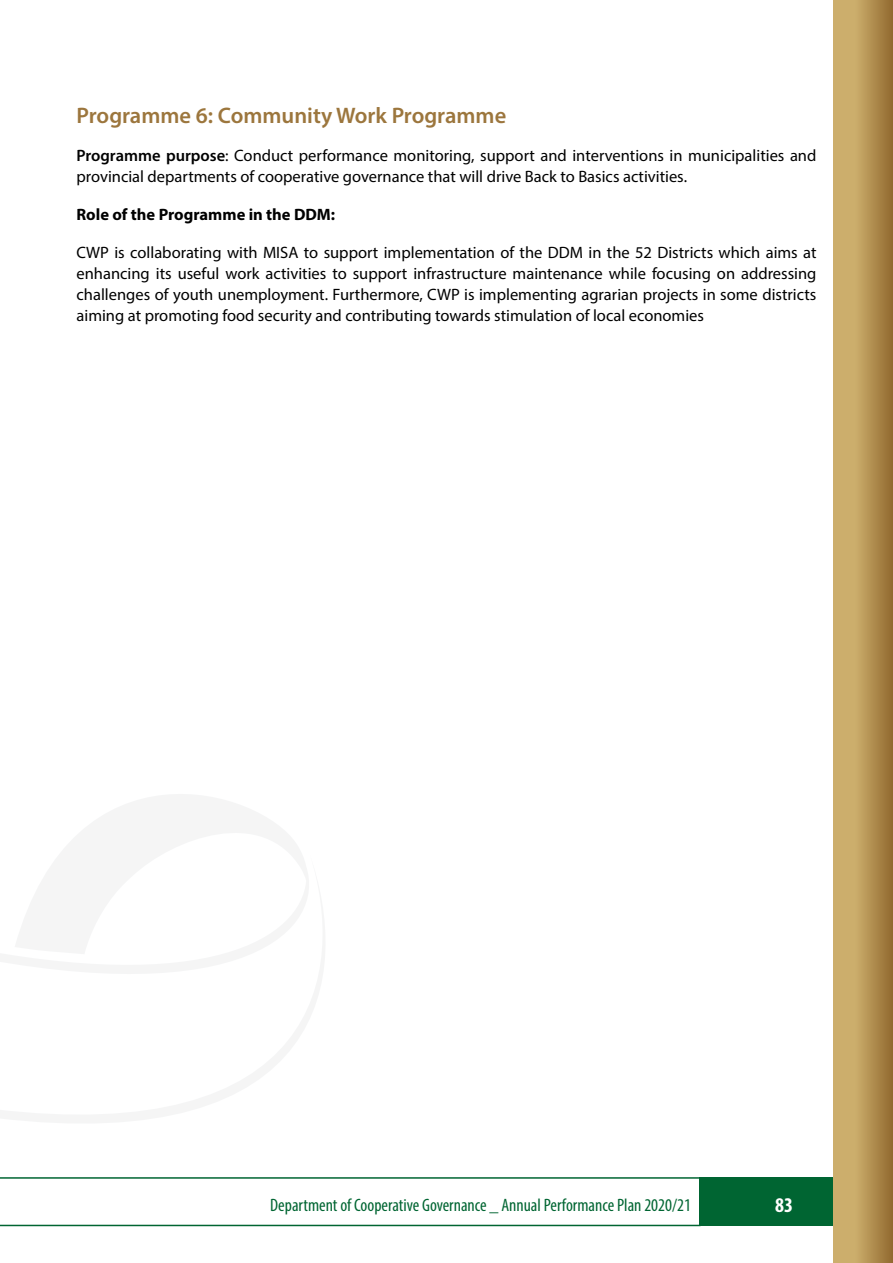
<style>
.page{position:relative;width:893px;height:1263px;background:#fff}
.page>*{position:absolute;margin:0;border:0;box-sizing:border-box;transform-origin:0 0}
.t1{font:600 22.5px "Myriad Pro";color:#9c763d}
.t2{font:700 condensed 21px "Myriad Pro";color:#fff}
.t3{font:condensed 18px "Myriad Pro";color:#006532}
.t4{font:16.5px/21px "Myriad Pro";color:#000}
.t5{font:700 16.5px "Myriad Pro";color:#000}
.s1{font-weight:600}
</style>
<div class="page">
<div style="left:699px;top:1177px;width:194px;height:49px;background:#006532"></div>
<hr style="left:0;top:1225px;width:700px;height:1px;background:#006532">
<hr style="left:0;top:1177px;width:702px;height:2px;background:#006532">
<div style="left:833px;top:0;width:60px;height:1263px;background:#ccae6c"></div>
<div style="left:855px;top:0;width:38px;height:1263px;background:linear-gradient(to right,#ccae6c,#936b31)"></div>
<svg style="left:0;top:1177px;width:352px;height:50px"></svg>
<h1 class="t1" style="left:77px;top:101px;width:431px">Programme 6: Community Work Programme</h1>
<p class="t4" style="left:77px;top:145px;width:741px"><span class="s1">Programme purpose</span>: Conduct performance monitoring, support and interventions in municipalities and provincial departments of cooperative governance that will drive Back to Basics activities.</p>
<p class="t5" style="left:77px;top:204px;width:260px">Role of the Programme in the DDM:</p>
<p class="t4" style="left:77px;top:242px;width:741px;text-align:justify">CWP is collaborating with MISA to support implementation of the DDM in the 52 Districts which aims at enhancing its useful work activities to support infrastructure maintenance while focusing on addressing challenges of youth unemployment. Furthermore, CWP is implementing agrarian projects in some districts aiming at promoting food security and contributing towards stimulation of local economies</p>
<p class="t3" style="left:270px;top:1194px;width:422px">Department of Cooperative Governance _ Annual Performance Plan 2020/21</p>
<p class="t2" style="left:775px;top:1192px;width:19px">83</p>
</div>
